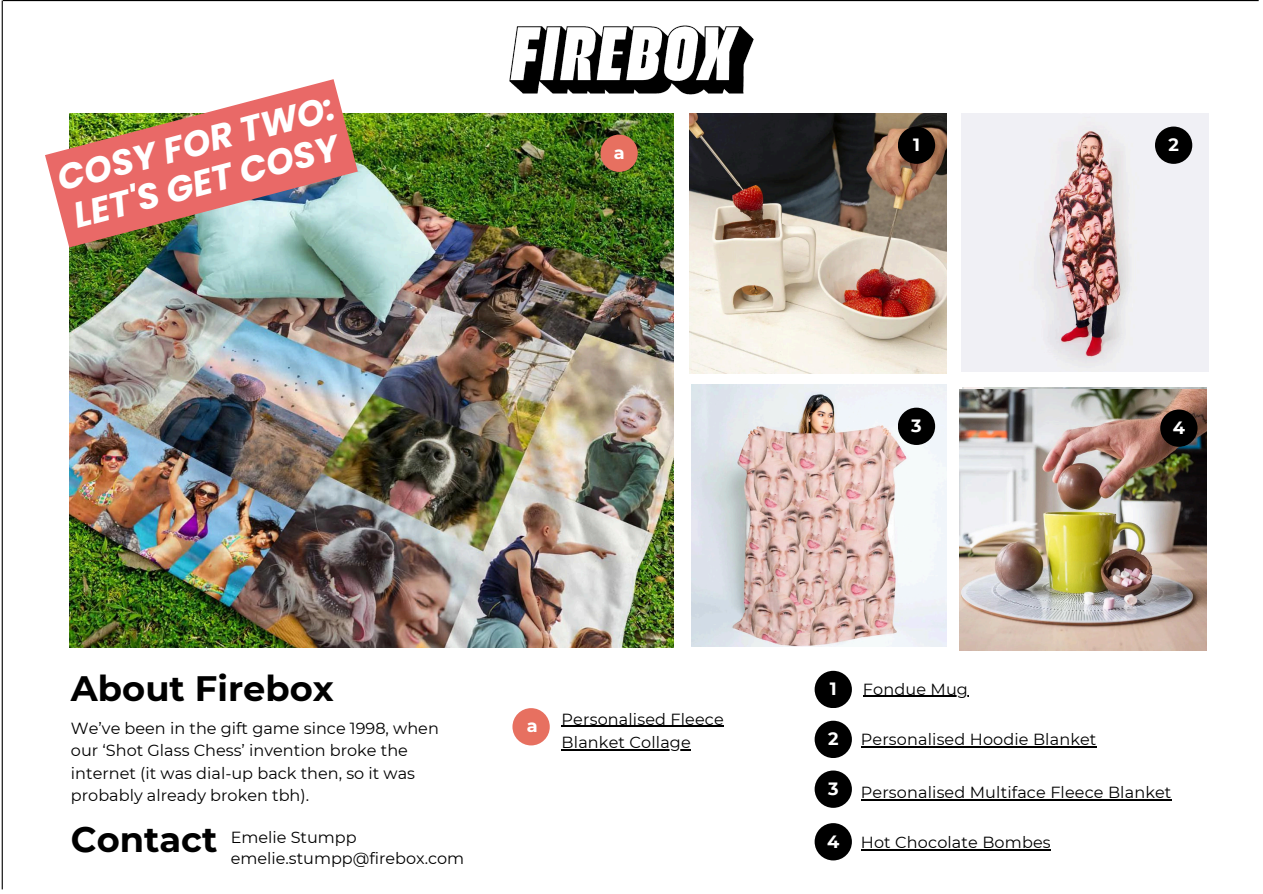
<style>
.page{position:relative;width:1263px;height:894px;background:#fff}
.page>*{position:absolute;margin:0;border:0;box-sizing:border-box;transform-origin:0 0}
.t1{font:italic 700 35.7px/39.3px "Poppins";color:#fff}
.t2{font:700 35.25px "Montserrat";color:#000}
.t3{font:700 17.7px "Montserrat";color:#fff}
.t4{font:16.05px/22.5px "Montserrat";color:#000}
</style>
<div class="page">
<div style="left:815px;top:670px;width:37px;height:38px;background:#000;border-radius:50%"></div>
<div style="left:815px;top:720px;width:37px;height:37px;background:#000;border-radius:50%"></div>
<div style="left:815px;top:822px;width:37px;height:38px;background:#000;border-radius:50%"></div>
<hr style="left:3px;top:0;width:1256px;height:1px;background:#000">
<img style="left:689px;top:113px;width:258px;height:260px">
<img style="left:961px;top:113px;width:248px;height:258px">
<div style="left:898px;top:126px;width:37px;height:38px;background:#000;border-radius:50%"></div>
<div style="left:1155px;top:126px;width:37px;height:38px;background:#000;border-radius:50%"></div>
<img style="left:691px;top:385px;width:256px;height:261px">
<div style="left:898px;top:407px;width:37px;height:38px;background:#000;border-radius:50%"></div>
<img style="left:959px;top:389px;width:247px;height:261px">
<div style="left:1160px;top:409px;width:37px;height:37px;background:#000;border-radius:50%"></div>
<div style="left:815px;top:770px;width:37px;height:37px;background:#000;border-radius:50%"></div>
<img style="left:70px;top:113px;width:604px;height:534px">
<div style="left:600px;top:134px;width:38px;height:38px;background:#e77060;border-radius:50%"></div>
<div style="left:512px;top:708px;width:38px;height:37px;background:#e77060;border-radius:50%"></div>
<img style="left:509px;top:25px;width:245px;height:70px">
<hr style="left:2px;top:1px;width:1px;height:888px;background:#000">
<hr style="left:861px;top:746px;width:236px;height:1px;background:#000">
<hr style="left:861px;top:798px;width:311px;height:1px;background:#000">
<hr style="left:861px;top:848px;width:190px;height:2px;background:#000">
<hr style="left:863px;top:695px;width:105px;height:1px;background:#000">
<hr style="left:562px;top:725px;width:162px;height:1px;background:#000">
<hr style="left:562px;top:749px;width:129px;height:1px;background:#000">
<svg style="left:45px;top:79px;width:313px;height:168px;fill:#e96967"></svg>
<p class="t1" style="left:53px;top:161px;width:287px;rotate:-15deg">COSY FOR TWO:<br>LET'S GET COSY</p>
<p class="t3" style="left:614px;top:142px;width:12px">a</p>
<p class="t2" style="left:71px;top:666px;width:264px">About Firebox</p>
<p class="t4" style="left:71px;top:716px;width:369px">We’ve been in the gift game since 1998, when our ‘Shot Glass Chess’ invention broke the internet (it was dial-up back then, so it was probably already broken tbh).</p>
<p class="t2" style="left:71px;top:817px;width:148px">Contact</p>
<p class="t4" style="left:231px;top:825px;width:127px">Emelie Stumpp</p>
<h2 class="t4" style="left:231px;top:846px;width:235px">emelie.stumpp@firebox.com</h2>
<p class="t3" style="left:527px;top:714px;width:12px">a</p>
<p class="t4" style="left:562px;top:707px;width:164px">Personalised Fleece</p>
<p class="t4" style="left:562px;top:731px;width:131px">Blanket Collage</p>
<p class="t3" style="left:913px;top:134px;width:8px">1</p>
<h2 class="t3" style="left:1168px;top:134px;width:12px">2</h2>
<p class="t3" style="left:911px;top:415px;width:12px">3</p>
<p class="t3" style="left:1173px;top:416px;width:14px">4</p>
<p class="t3" style="left:830px;top:677px;width:8px">1</p>
<p class="t3" style="left:828px;top:727px;width:12px">2</p>
<p class="t3" style="left:828px;top:777px;width:12px">3</p>
<p class="t3" style="left:827px;top:830px;width:14px">4</p>
<p class="t4" style="left:863px;top:677px;width:106px">Fondue Mug</p>
<p class="t4" style="left:861px;top:728px;width:237px">Personalised Hoodie Blanket</p>
<p class="t4" style="left:861px;top:780px;width:312px">Personalised Multiface Fleece Blanket</p>
<p class="t4" style="left:861px;top:830px;width:191px">Hot Chocolate Bombes</p>
</div>
